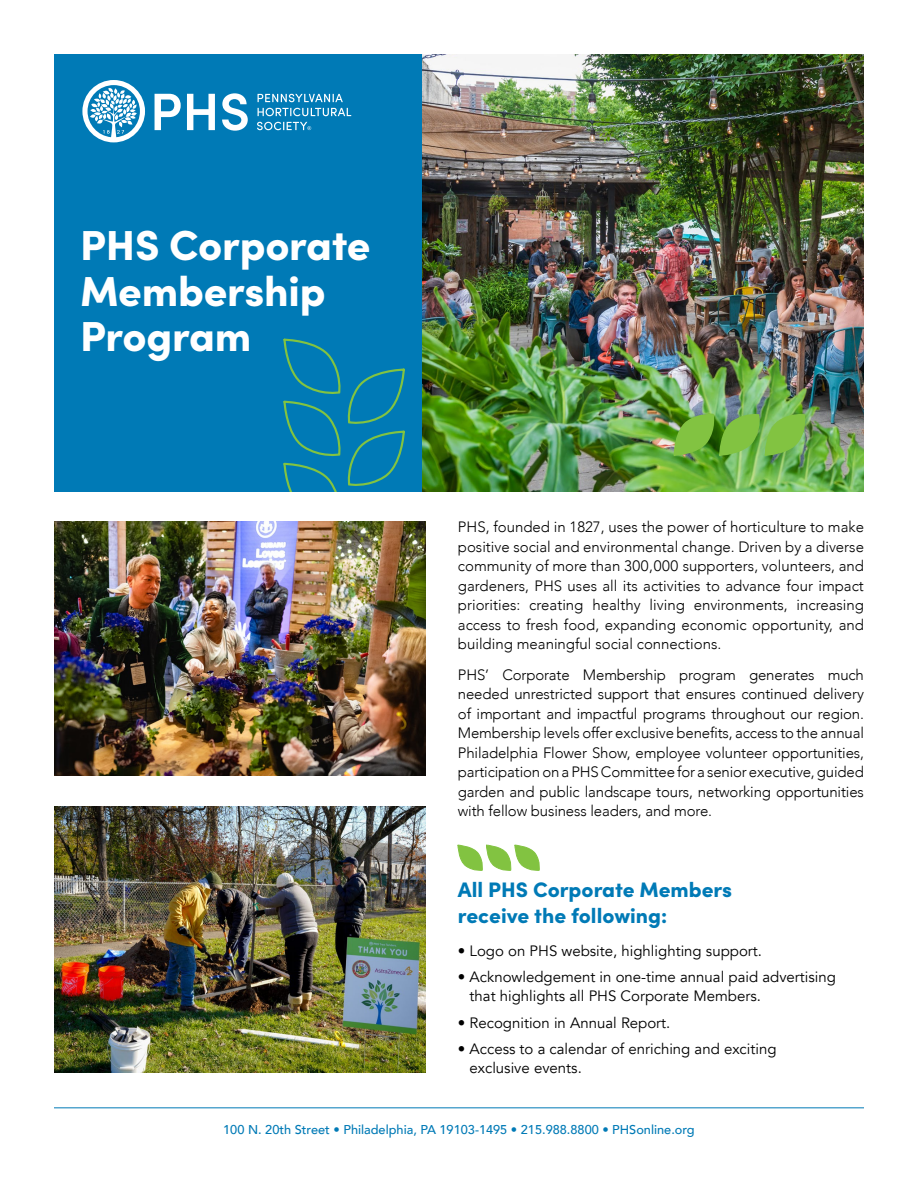
<style>
.page{position:relative;width:918px;height:1188px;background:#fff}
.page>*{position:absolute;margin:0;border:0;box-sizing:border-box;transform-origin:0 0}
.t1{font:900 42px/45.6px "Sofia Pro";letter-spacing:-.005em;color:#fff}
.t2{font:900 21px/25.2px "Sofia Pro";color:#007ab6}
.t3{font:300 15px/19.5px "Avenir";letter-spacing:-.005em;color:#000;text-align:justify}
.t4{font:15px/19.5px "Avenir";color:#000}
.t5{font:500 12.75px "Avenir";color:#007ab6}
</style>
<div class="page">
<img style="left:422px;top:54px;width:442px;height:438px">
<div style="left:54px;top:54px;width:368px;height:438px;background:#007ab6"></div>
<img style="left:673px;top:413px;width:136px;height:44px">
<svg style="left:82px;top:80px;width:63px;height:62px"></svg>
<svg style="left:155px;top:93px;width:93px;height:38px"></svg>
<svg style="left:258px;top:108px;width:93px;height:8px"></svg>
<svg style="left:258px;top:94px;width:85px;height:8px"></svg>
<svg style="left:257px;top:122px;width:54px;height:8px"></svg>
<svg style="left:283px;top:338px;width:122px;height:154px"></svg>
<img style="left:54px;top:522px;width:372px;height:253px">
<img style="left:54px;top:807px;width:372px;height:265px">
<svg style="left:457px;top:844px;width:83px;height:27px"></svg>
<hr style="left:54px;top:1107px;width:810px;height:1px;background:#007ab6">
<h1 class="t1" style="left:80px;top:219px;width:292px">PHS Corporate<br>Membership<br>Program</h1>
<p class="t3" style="left:458px;top:517px;width:408px">PHS, founded in 1827, uses the power of horticulture to make positive social and environmental change. Driven by a diverse community of more than 300,000 supporters, volunteers, and gardeners, PHS uses all its activities to advance four impact priorities: creating healthy living environments, increasing access to fresh food, expanding economic opportunity, and building meaningful social connections.</p>
<p class="t3" style="left:458px;top:665px;width:408px">PHS’ Corporate Membership program generates much needed unrestricted support that ensures continued delivery of important and impactful programs throughout our region.<br>Membership levels offer exclusive benefits, access to the annual Philadelphia Flower Show, employee volunteer opportunities, participation on a PHS Committee for a senior executive, guided garden and public landscape tours, networking opportunities with fellow business leaders, and more.</p>
<h2 class="t2" style="left:458px;top:876px;width:276px">All PHS Corporate Members receive the following:</h2>
<p class="t4" style="left:458px;top:941px;width:306px">• Logo on PHS website, highlighting support.</p>
<p class="t4" style="left:470px;top:967px;width:368px;text-indent:-12px">• Acknowledgement in one-time annual paid advertising that highlights all PHS Corporate Members.</p>
<p class="t4" style="left:458px;top:1013px;width:214px">• Recognition in Annual Report.</p>
<p class="t4" style="left:470px;top:1039px;width:308px;text-indent:-12px">• Access to a calendar of enriching and exciting exclusive events.</p>
<p class="t5" style="left:223px;top:1118px;width:473px">100 N. 20th Street • Philadelphia, PA 19103-1495 • 215.988.8800 • PHSonline.org</p>
</div>
